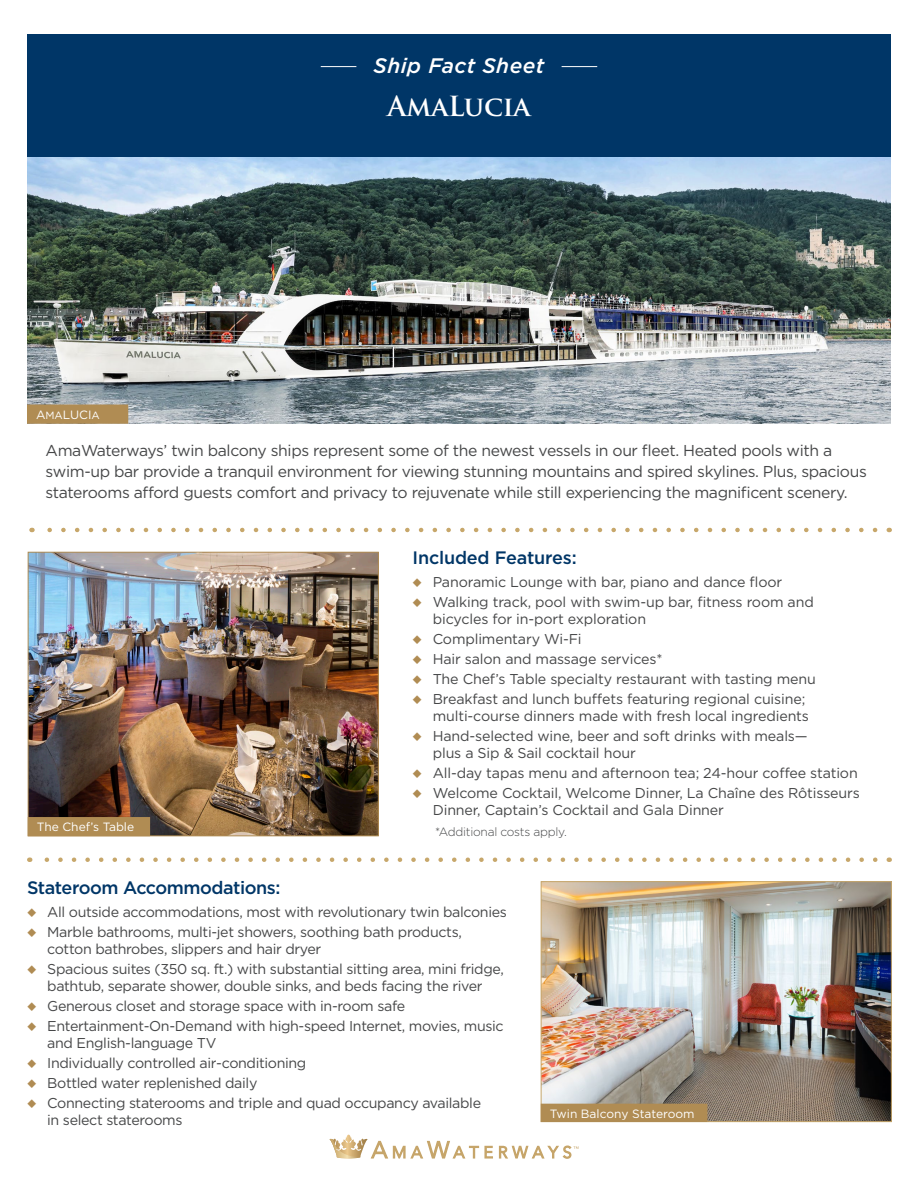
<style>
.page{position:relative;width:918px;height:1188px;background:#fff}
.page>*{position:absolute;margin:0;border:0;box-sizing:border-box;transform-origin:0 0}
.Ship_Name{font:700 27px "Trajan Pro";letter-spacing:-.01em;color:#fff}
.front_titles{font:italic 500 21px "Gotham";letter-spacing:.02em;color:#fff}
.front_titles-2{font:500 18px "Gotham";letter-spacing:-.025em;color:#003667}
.front_copy{font:15.75px/21px "Gotham";letter-spacing:-.025em;color:#464748}
.t1{font:14.25px/17.2px "Gotham";letter-spacing:-.025em;color:#464748}
.Captions{font:12px "Gotham";color:#fff}
.Bullets{font:300 12px "Gotham";letter-spacing:-.02em;color:#464748}
.s1{font-size:10.5px}
.s2{font-family:"Monotype Sorts";font-size:12px;color:#b08c53}
</style>
<div class="page">
<img style="left:27px;top:157px;width:864px;height:266px">
<div style="left:27px;top:35px;width:864px;height:122px;background:#003667"></div>
<svg style="left:329px;top:1134px;width:250px;height:25px"></svg>
<div style="left:28px;top:406px;width:99px;height:17px;background:#b08c53"></div>
<div style="left:27px;top:405px;width:101px;height:19px;border:2px solid #b08c53"></div>
<svg style="left:32px;top:528px;width:843px;height:4px"></svg>
<svg style="left:44px;top:857px;width:831px;height:5px"></svg>
<img style="left:543px;top:883px;width:347px;height:237px">
<div style="left:541px;top:881px;width:351px;height:241px;border:1px solid #c7a76b"></div>
<img style="left:30px;top:554px;width:347px;height:280px">
<div style="left:28px;top:552px;width:351px;height:284px;border:1px solid #b08c53"></div>
<div style="left:29px;top:818px;width:120px;height:17px;background:#b08c53"></div>
<div style="left:28px;top:817px;width:122px;height:19px;border:2px solid #b08c53"></div>
<hr style="left:321px;top:66px;width:35px;height:1px;background:#fff">
<hr style="left:562px;top:66px;width:35px;height:1px;background:#fff">
<div style="left:542px;top:1105px;width:164px;height:16px;background:#b08c53"></div>
<div style="left:541px;top:1104px;width:166px;height:18px;border:2px solid #b08c53"></div>
<p class="front_titles" style="left:374px;top:52px;width:172px">Ship Fact Sheet</p>
<p class="Captions" style="left:36px;top:407px;width:65px">A<span class="s1">MA</span>LUCI<span class="s1">A</span></p>
<p class="Ship_Name" style="left:387px;top:89px;width:145px">AmaLucia</p>
<p class="front_copy" style="left:46px;top:440px;width:823px">AmaWaterways’ twin balcony ships represent some of the newest vessels in our fleet. Heated pools with a swim-up bar provide a tranquil environment for viewing stunning mountains and spired skylines. Plus, spacious staterooms afford guests comfort and privacy to rejuvenate while still experiencing the magnificent scenery.</p>
<p class="Captions" style="left:37px;top:820px;width:99px">The Chef’s Table</p>
<p class="front_titles-2" style="left:412px;top:546px;width:166px">Included Features:</p>
<p class="t1" style="left:412px;top:573px;width:371px"><span class="s2">X</span> Panoramic Lounge with bar, piano and dance floor</p>
<p class="t1" style="left:433px;top:593px;width:383px;text-indent:-20px"><span class="s2">X</span> Walking track, pool with swim-up bar, fitness room and bicycles for in-port exploration</p>
<p class="t1" style="left:412px;top:630px;width:171px"><span class="s2">X</span> Complimentary Wi-Fi</p>
<p class="t1" style="left:412px;top:650px;width:252px"><span class="s2">X</span> Hair salon and massage services*</p>
<p class="t1" style="left:412px;top:670px;width:405px"><span class="s2">X</span> The Chef’s Table specialty restaurant with tasting menu</p>
<p class="t1" style="left:412px;top:690px;width:398px;text-align:right"><span class="s2">X</span> Breakfast and lunch buffets featuring regional cuisine; multi-course dinners made with fresh local ingredients</p>
<p class="t1" style="left:433px;top:727px;width:376px;text-indent:-20px"><span class="s2">X</span> Hand-selected wine, beer and soft drinks with meals— plus a Sip &amp; Sail cocktail hour</p>
<p class="t1" style="left:412px;top:764px;width:447px"><span class="s2">X</span> All-day tapas menu and afternoon tea; 24-hour coffee station</p>
<p class="t1" style="left:433px;top:784px;width:429px;text-indent:-20px"><span class="s2">X</span> Welcome Cocktail, Welcome Dinner, La Chaîne des Rôtisseurs<br>Dinner, Captain’s Cocktail and Gala Dinner</p>
<p class="Bullets" style="left:435px;top:825px;width:133px">*Additional costs apply.</p>
<p class="front_titles-2" style="left:27px;top:876px;width:255px">Stateroom Accommodations:</p>
<p class="t1" style="left:27px;top:903px;width:481px"><span class="s2">X</span> All outside accommodations, most with revolutionary twin balconies</p>
<p class="t1" style="left:47px;top:923px;width:416px;text-indent:-20px"><span class="s2">X</span> Marble bathrooms, multi-jet showers, soothing bath products, cotton bathrobes, slippers and hair dryer</p>
<p class="t1" style="left:27px;top:960px;width:478px;text-align:center"><span class="s2">X</span> Spacious suites (350 sq. ft.) with substantial sitting area, mini fridge, bathtub, separate shower, double sinks, and beds facing the river</p>
<p class="t1" style="left:27px;top:997px;width:380px"><span class="s2">X</span> Generous closet and storage space with in-room safe</p>
<p class="t1" style="left:47px;top:1017px;width:458px;text-indent:-20px"><span class="s2">X</span> Entertainment-On-Demand with high-speed Internet, movies, music and English-language TV</p>
<p class="t1" style="left:27px;top:1054px;width:281px"><span class="s2">X</span> Individually controlled air-conditioning</p>
<p class="t1" style="left:27px;top:1074px;width:232px"><span class="s2">X</span> Bottled water replenished daily</p>
<p class="t1" style="left:47px;top:1094px;width:435px;text-indent:-20px"><span class="s2">X</span> Connecting staterooms and triple and quad occupancy available in select staterooms</p>
<p class="Captions" style="left:550px;top:1106px;width:146px">Twin Balcony Stateroom</p>
</div>
